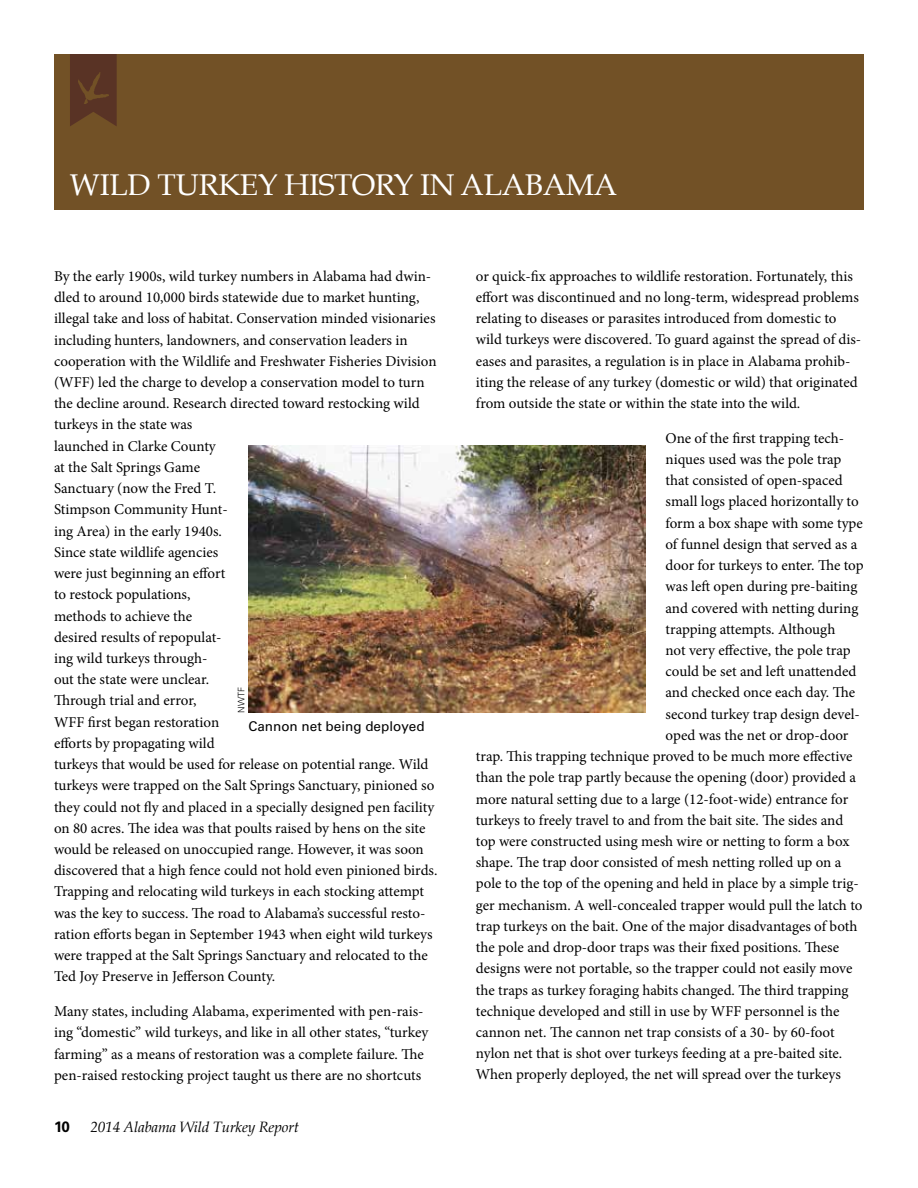
<style>
.page{position:relative;width:918px;height:1188px;background:#fff}
.page>*{position:absolute;margin:0;border:0;box-sizing:border-box;transform-origin:0 0}
.t1{font:30px "Book Antiqua";letter-spacing:-.01em;color:#fff}
.t2{font:15px/21.3px "Minion Pro";color:#000}
.t3{font:italic 15px "Book Antiqua";letter-spacing:-.01em;color:#000}
.t4{font:700 15px "Univers";color:#000}
.t5{font:13.5px "Univers LT Std";color:#000}
.t6{font:300 9px "Univers LT Std";color:#000}
</style>
<div class="page">
<div style="left:54px;top:54px;width:810px;height:156px;background:#725126"></div>
<svg style="left:70px;top:54px;width:47px;height:72px;background:#5c3725"></svg>
<img style="left:78px;top:73px;width:31px;height:31px">
<img style="left:248px;top:446px;width:397px;height:267px">
<h1 class="t1" style="left:70px;top:166px;width:549px">WILD TURKEY HISTORY IN ALABAMA</h1>
<p class="t2" style="left:54px;top:266px;width:385px">By the early 1900s, wild turkey numbers in Alabama had dwin&shy;dled to around 10,000 birds statewide due to market hunting, illegal take and loss of habitat. Conservation minded visionaries including hunters, landowners, and conservation leaders in cooperation with the Wildlife and Freshwater Fisheries Division (WFF) led the charge to develop a conservation model to turn the decline around. Research directed toward restocking wild turkeys in the state was<br>launched in Clarke County<br>at the Salt Springs Game<br>Sanctuary (now the Fred T.<br>Stimpson Community Hunt-<br>ing Area) in the early 1940s.<br>Since state wildlife agencies<br>were just beginning an effort<br>to restock populations,<br>methods to achieve the<br>desired results of repopulat-<br>ing wild turkeys through-<br>out the state were unclear.<br>Through trial and error,<br>WFF first began restoration<br>efforts by propagating wild<br>turkeys that would be used for release on potential range. Wild turkeys were trapped on the Salt Springs Sanctuary, pinioned so they could not fly and placed in a specially designed pen facility on 80 acres. The idea was that poults raised by hens on the site would be released on unoccupied range. However, it was soon discovered that a high fence could not hold even pinioned birds.<br>Trapping and relocating wild turkeys in each stocking attempt was the key to success. The road to Alabama’s successful resto&shy;ration efforts began in September 1943 when eight wild turkeys were trapped at the Salt Springs Sanctuary and relocated to the Ted Joy Preserve in Jefferson County.</p>
<p class="t2" style="left:54px;top:1001px;width:376px">Many states, including Alabama, experimented with pen-rais&shy;ing “domestic” wild turkeys, and like in all other states, “turkey farming” as a means of restoration was a complete failure. The pen-raised restocking project taught us there are no shortcuts</p>
<p class="t6" style="left:236px;top:713px;width:27px;rotate:-90deg">NWTF</p>
<p class="t5" style="left:248px;top:718px;width:178px">Cannon net being deployed</p>
<p class="t4" style="left:54px;top:1118px;width:17px">10</p>
<p class="t3" style="left:91px;top:1118px;width:210px">2014 Alabama Wild Turkey Report</p>
<p class="t2" style="left:476px;top:265px;width:387px">or quick-fix approaches to wildlife restoration. Fortunately, this effort was discontinued and no long-term, widespread problems relating to diseases or parasites introduced from domestic to wild turkeys were discovered. To guard against the spread of dis&shy;eases and parasites, a regulation is in place in Alabama prohib&shy;iting the release of any turkey (domestic or wild) that originated from outside the state or within the state into the wild.</p>
<p class="t2" style="left:666px;top:427px;width:180px">One of the first trapping tech-</p>
<p class="t2" style="left:666px;top:449px;width:177px">niques used was the pole trap</p>
<p class="t2" style="left:666px;top:470px;width:179px">that consisted of open-spaced</p>
<p class="t2" style="left:666px;top:491px;width:195px">small logs placed horizontally to</p>
<p class="t2" style="left:666px;top:512px;width:199px">form a box shape with some type</p>
<p class="t2" style="left:666px;top:533px;width:193px">of funnel design that served as a</p>
<p class="t2" style="left:666px;top:555px;width:200px">door for turkeys to enter. The top</p>
<p class="t2" style="left:666px;top:576px;width:193px">was left open during pre-baiting</p>
<p class="t2" style="left:666px;top:597px;width:194px">and covered with netting during</p>
<p class="t2" style="left:666px;top:618px;width:171px">trapping attempts. Although</p>
<p class="t2" style="left:666px;top:640px;width:187px">not very effective, the pole trap</p>
<p class="t2" style="left:666px;top:661px;width:192px">could be set and left unattended</p>
<p class="t2" style="left:666px;top:682px;width:191px">and checked once each day. The</p>
<p class="t2" style="left:666px;top:703px;width:196px">second turkey trap design devel-</p>
<p class="t2" style="left:666px;top:724px;width:185px">oped was the net or drop-door</p>
<p class="t2" style="left:476px;top:746px;width:378px">trap. This trapping technique proved to be much more effective</p>
<p class="t2" style="left:476px;top:767px;width:382px">than the pole trap partly because the opening (door) provided a</p>
<p class="t2" style="left:476px;top:788px;width:374px">more natural setting due to a large (12-foot-wide) entrance for</p>
<p class="t2" style="left:476px;top:809px;width:369px">turkeys to freely travel to and from the bait site. The sides and</p>
<p class="t2" style="left:476px;top:831px;width:375px">top were constructed using mesh wire or netting to form a box</p>
<p class="t2" style="left:476px;top:852px;width:367px">shape. The trap door consisted of mesh netting rolled up on a</p>
<p class="t2" style="left:476px;top:873px;width:385px">pole to the top of the opening and held in place by a simple trig-</p>
<p class="t2" style="left:476px;top:894px;width:388px">ger mechanism. A well-concealed trapper would pull the latch to</p>
<p class="t2" style="left:476px;top:916px;width:383px">trap turkeys on the bait. One of the major disadvantages of both</p>
<p class="t2" style="left:476px;top:937px;width:365px">the pole and drop-door traps was their fixed positions. These</p>
<p class="t2" style="left:476px;top:958px;width:378px">designs were not portable, so the trapper could not easily move</p>
<p class="t2" style="left:476px;top:979px;width:374px">the traps as turkey foraging habits changed. The third trapping</p>
<p class="t2" style="left:476px;top:1000px;width:365px">technique developed and still in use by WFF personnel is the</p>
<p class="t2" style="left:476px;top:1022px;width:360px">cannon net. The cannon net trap consists of a 30- by 60-foot</p>
<p class="t2" style="left:476px;top:1043px;width:368px">nylon net that is shot over turkeys feeding at a pre-baited site.</p>
<p class="t2" style="left:476px;top:1064px;width:367px">When properly deployed, the net will spread over the turkeys</p>
</div>
